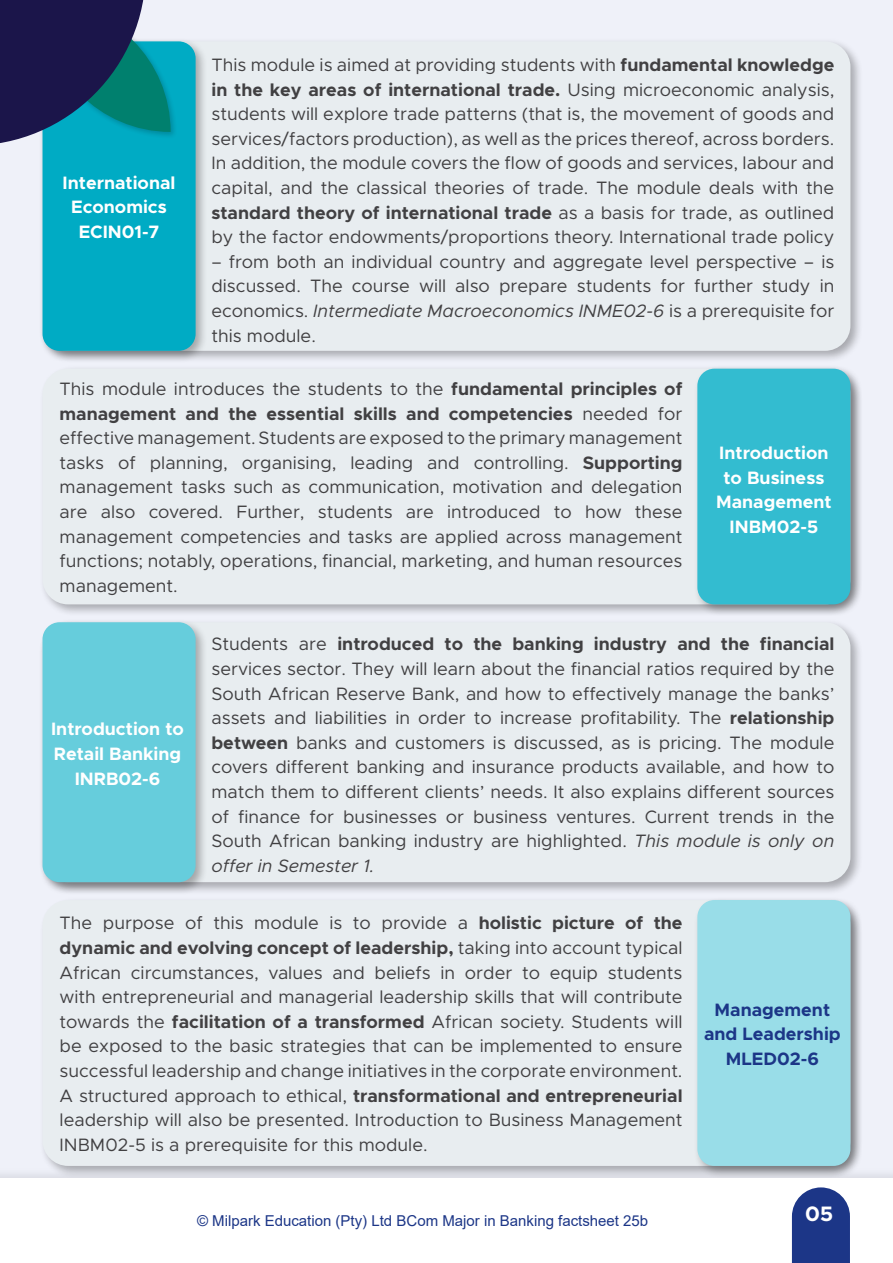
<style>
.page{position:relative;width:893px;height:1263px;background:#fff}
.page>*{position:absolute;margin:0;border:0;box-sizing:border-box;transform-origin:0 0}
.t1{font:700 21px "Metropolis";color:#fff}
.t2{font:18px/24.6px "Metropolis";color:#414042;text-align:justify}
.t3{font:700 18px/24.6px "Metropolis";color:#fff;text-align:center}
.t4{font:700 18px/24.6px "Metropolis";color:#1c3687;text-align:center}
.t5{font:15px "Arial";color:#1c3687}
.s1{font-weight:700}
.s2{font-style:italic}
</style>
<div class="page">
<div style="left:0;top:0;width:893px;height:1187px;background:#eff1f9"></div>
<div style="left:0;top:1179px;width:893px;height:84px;background:#fff"></div>
<svg style="left:792px;top:1187px;width:58px;height:76px"></svg>
<div style="left:39px;top:37px;width:824px;height:327px;background:#000;opacity:.3"></div>
<div style="left:42px;top:41px;width:808px;height:310px;background:#e8edf0;border-radius:26px"></div>
<div style="left:39px;top:37px;width:169px;height:327px;background:#000;opacity:.3"></div>
<div style="left:43px;top:41px;width:153px;height:310px;background:#00abc4;border-radius:17px"></div>
<div style="left:39px;top:365px;width:824px;height:252px;background:#000;opacity:.3"></div>
<div style="left:43px;top:369px;width:807px;height:235px;background:#e8edf0;border-radius:26px"></div>
<div style="left:693px;top:365px;width:170px;height:252px;background:#000;opacity:.3"></div>
<div style="left:697px;top:369px;width:153px;height:235px;background:#33bcd0;border-radius:17px"></div>
<div style="left:39px;top:896px;width:824px;height:282px;background:#000;opacity:.3"></div>
<div style="left:43px;top:900px;width:807px;height:266px;background:#e8edf0;border-radius:26px"></div>
<div style="left:693px;top:896px;width:170px;height:282px;background:#000;opacity:.3"></div>
<div style="left:697px;top:900px;width:153px;height:266px;background:#99dde8;border-radius:17px"></div>
<div style="left:39px;top:618px;width:824px;height:277px;background:#000;opacity:.3"></div>
<div style="left:42px;top:622px;width:808px;height:260px;background:#e8edf0;border-radius:26px"></div>
<div style="left:39px;top:618px;width:169px;height:277px;background:#000;opacity:.3"></div>
<div style="left:43px;top:622px;width:153px;height:260px;background:#66cddc;border-radius:17px"></div>
<div style="left:39px;top:0;width:139px;height:139px;background:#000;opacity:.2"></div>
<svg style="left:0;top:0;width:171px;height:146px"></svg>
<p class="t3" style="left:63px;top:170px;width:114px">International<br>Economics<br>ECIN01-7</p>
<p class="t2" style="left:211px;top:52px;width:624px">This module is aimed at providing students with <span class="s1">fundamental knowledge in the key areas of international trade.</span> Using microeconomic analysis, students will explore trade patterns (that is, the movement of goods and services/factors production), as well as the prices thereof, across borders.<br>In addition, the module covers the flow of goods and services, labour and capital, and the classical theories of trade. The module deals with the <span class="s1">standard theory of international trade</span> as a basis for trade, as outlined by the factor endowments/proportions theory. International trade policy</p>
<p class="t2" style="left:211px;top:249px;width:624px">– from both an individual country and aggregate level perspective – is discussed. The course will also prepare students for further study in economics. <span class="s2">Intermediate Macroeconomics INME02-6</span> is a prerequisite for this module.</p>
<p class="t2" style="left:60px;top:376px;width:624px">This module introduces the students to the <span class="s1">fundamental principles of management and the essential skills and competencies</span> needed for effective management. Students are exposed to the primary management tasks of planning, organising, leading and controlling. <span class="s1">Supporting </span>management tasks such as communication, motivation and delegation are also covered. Further, students are introduced to how these management competencies and tasks are applied across management functions; notably, operations, financial, marketing, and human resources management.</p>
<p class="t3" style="left:716px;top:440px;width:117px">Introduction to Business<br>Management<br>INBM02-5</p>
<p class="t3" style="left:51px;top:717px;width:134px">Introduction to<br>Retail Banking<br>INRB02-6</p>
<p class="t2" style="left:211px;top:632px;width:624px">Students are <span class="s1">introduced to the banking industry and the financial </span>services sector. They will learn about the financial ratios required by the South African Reserve Bank, and how to effectively manage the banks’ assets and liabilities in order to increase profitability. The <span class="s1">relationship between</span> banks and customers is discussed, as is pricing. The module covers different banking and insurance products available, and how to match them to different clients’ needs. It also explains different sources of finance for businesses or business ventures. Current trends in the South African banking industry are highlighted. <span class="s2">This module is only on offer in Semester 1.</span></p>
<p class="t2" style="left:60px;top:911px;width:624px">The purpose of this module is to provide a <span class="s1">holistic picture of the dynamic and evolving concept of leadership,</span> taking into account typical African circumstances, values and beliefs in order to equip students with entrepreneurial and managerial leadership skills that will contribute towards the <span class="s1">facilitation of a transformed</span> African society. Students will be exposed to the basic strategies that can be implemented to ensure successful leadership and change initiatives in the corporate environment.<br>A structured approach to ethical, <span class="s1">transformational and entrepreneurial </span>leadership will also be presented. Introduction to Business Management INBM02-5 is a prerequisite for this module.</p>
<p class="t5" style="left:197px;top:1210px;width:453px">© Milpark Education (Pty) Ltd BCom Major in Banking factsheet 25b</p>
<p class="t4" style="left:704px;top:997px;width:138px">Management and Leadership<br>MLED02-6</p>
<p class="t1" style="left:805px;top:1200px;width:29px">05</p>
</div>
